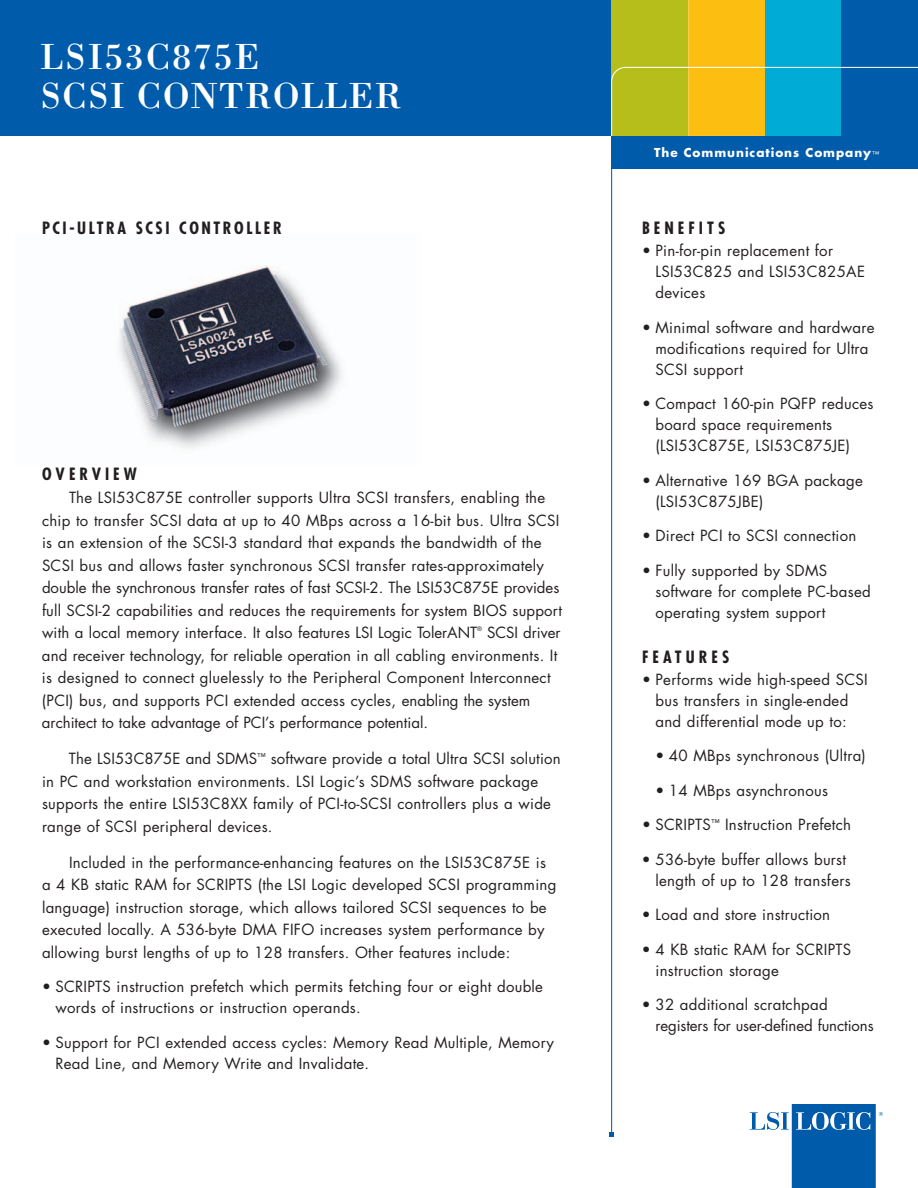
<style>
.page{position:relative;width:918px;height:1188px;background:#fff}
.page>*{position:absolute;margin:0;border:0;box-sizing:border-box;transform-origin:0 0}
.t1{font:37.5px/39px "Bodoni";letter-spacing:.025em;color:#fff}
.t2{font:700 condensed 16.5px "Futura";letter-spacing:.245em;color:#231f20}
.t3{font:700 condensed 16.5px "Futura";letter-spacing:.155em;color:#231f20}
.t4{font:15px/22.5px "Futura";letter-spacing:.02em;color:#231f20}
.t5{font:15px/21px "Futura";letter-spacing:-.005em;color:#231f20}
.t6{font:700 12px "Futura";letter-spacing:.08em;color:#fff}
.t7{font:6px "Futura";color:#231f20}
.s1{font-weight:400;font-size:7.5px}
</style>
<div class="page">
<div style="left:0;top:0;width:612px;height:136px;background:#015bab"></div>
<div style="left:688px;top:0;width:77px;height:136px;background:#fdbe12"></div>
<div style="left:765px;top:0;width:76px;height:136px;background:#00acd5"></div>
<div style="left:841px;top:0;width:77px;height:136px;background:#015bab"></div>
<div style="left:612px;top:0;width:76px;height:136px;background:#b6be1b"></div>
<svg style="left:611px;top:66px;width:307px;height:112px"></svg>
<hr style="left:611px;top:136px;width:1px;height:999px;background:#015bab">
<svg style="left:609px;top:1133px;width:5px;height:4px"></svg>
<div style="left:612px;top:136px;width:306px;height:32px;background:#015bab"></div>
<svg style="left:750px;top:1104px;width:133px;height:84px"></svg>
<img style="left:119px;top:266px;width:224px;height:182px">
<h1 class="t1" style="left:40px;top:41px;width:362px">LSI53C875E<br>SCSI CONTROLLER</h1>
<p class="t3" style="left:42px;top:221px;width:241px">PCI-ULTRA SCSI CONTROLLER</p>
<p class="t2" style="left:42px;top:466px;width:96px">OVERVIEW</p>
<p class="t4" style="left:42px;top:488px;width:522px;text-indent:27px">The LSI53C875E controller supports Ultra SCSI transfers, enabling the chip to transfer SCSI data at up to 40 MBps across a 16-bit bus. Ultra SCSI is an extension of the SCSI-3 standard that expands the bandwidth of the SCSI bus and allows faster synchronous SCSI transfer rates-approximately double the synchronous transfer rates of fast SCSI-2. The LSI53C875E provides full SCSI-2 capabilities and reduces the requirements for system BIOS support with a local memory interface. It also features LSI Logic TolerANT</p>
<p class="t4" style="left:42px;top:623px;width:520px;text-indent:445px">SCSI driver and receiver technology, for reliable operation in all cabling environments. It is designed to connect gluelessly to the Peripheral Component Interconnect (PCI) bus, and supports PCI extended access cycles, enabling the system architect to take advantage of PCI’s performance potential.</p>
<p class="t4" style="left:42px;top:749px;width:520px;text-indent:27px">The LSI53C875E and SDMS<sup>™</sup> software provide a total Ultra SCSI solution in PC and workstation environments. LSI Logic’s SDMS software package supports the entire LSI53C8XX family of PCI-to-SCSI controllers plus a wide range of SCSI peripheral devices.</p>
<p class="t4" style="left:42px;top:852px;width:516px;text-indent:27px">Included in the performance-enhancing features on the LSI53C875E is a 4 KB static RAM for SCRIPTS (the LSI Logic developed SCSI programming language) instruction storage, which allows tailored SCSI sequences to be executed locally. A 536-byte DMA FIFO increases system performance by allowing burst lengths of up to 128 transfers. Other features include:</p>
<p class="t4" style="left:56px;top:978px;width:489px;line-height:21px;text-indent:-14px">• SCRIPTS instruction prefetch which permits fetching four or eight double words of instructions or instruction operands.</p>
<p class="t4" style="left:56px;top:1033px;width:500px;line-height:21px;text-indent:-14px">• Support for PCI extended access cycles: Memory Read Multiple, Memory<br>Read Line, and Memory Write and Invalidate.</p>
<p class="t7" style="left:477px;top:626px;width:6px">®</p>
<p class="t6" style="left:654px;top:147px;width:227px">The Communications Company<span class="s1">™</span></p>
<p class="t2" style="left:642px;top:221px;width:85px">BENEFITS</p>
<p class="t4" style="left:656px;top:241px;width:211px;line-height:21px;text-indent:-14px">• Pin-for-pin replacement for<br>LSI53C825 and LSI53C825AE devices</p>
<p class="t4" style="left:656px;top:318px;width:221px;line-height:21px;text-indent:-14px">• Minimal software and hardware modifications required for Ultra<br>SCSI support</p>
<p class="t4" style="left:656px;top:394px;width:219px;line-height:21px;text-indent:-14px">• Compact 160-pin PQFP reduces board space requirements (LSI53C875E, LSI53C875JE)</p>
<p class="t4" style="left:656px;top:471px;width:209px;line-height:21px;text-indent:-14px">• Alternative 169 BGA package (LSI53C875JBE)</p>
<p class="t4" style="left:642px;top:526px;width:216px">• Direct PCI to SCSI connection</p>
<p class="t4" style="left:656px;top:561px;width:217px;line-height:21px;text-indent:-14px">• Fully supported by SDMS software for complete PC-based operating system support</p>
<p class="t2" style="left:642px;top:649px;width:89px">FEATURES</p>
<p class="t4" style="left:642px;top:670px;width:227px;line-height:21px;text-align:center">• Performs wide high-speed SCSI bus transfers in single-ended<br>and differential mode up to:</p>
<p class="t4" style="left:656px;top:746px;width:212px">• 40 MBps synchronous (Ultra)</p>
<p class="t4" style="left:656px;top:780px;width:174px">• 14 MBps asynchronous</p>
<p class="t4" style="left:642px;top:815px;width:211px">• SCRIPTS<sup>™</sup> Instruction Prefetch</p>
<p class="t4" style="left:655px;top:850px;width:197px;line-height:21px;text-indent:-14px">• 536-byte buffer allows burst length of up to 128 transfers</p>
<p class="t4" style="left:642px;top:905px;width:190px">• Load and store instruction</p>
<p class="t4" style="left:655px;top:940px;width:197px;line-height:21px;text-indent:-14px">• 4 KB static RAM for SCRIPTS instruction storage</p>
<p class="t5" style="left:655px;top:996px;width:220px;text-indent:-14px">• 32 additional scratchpad registers for user-defined functions</p>
</div>
